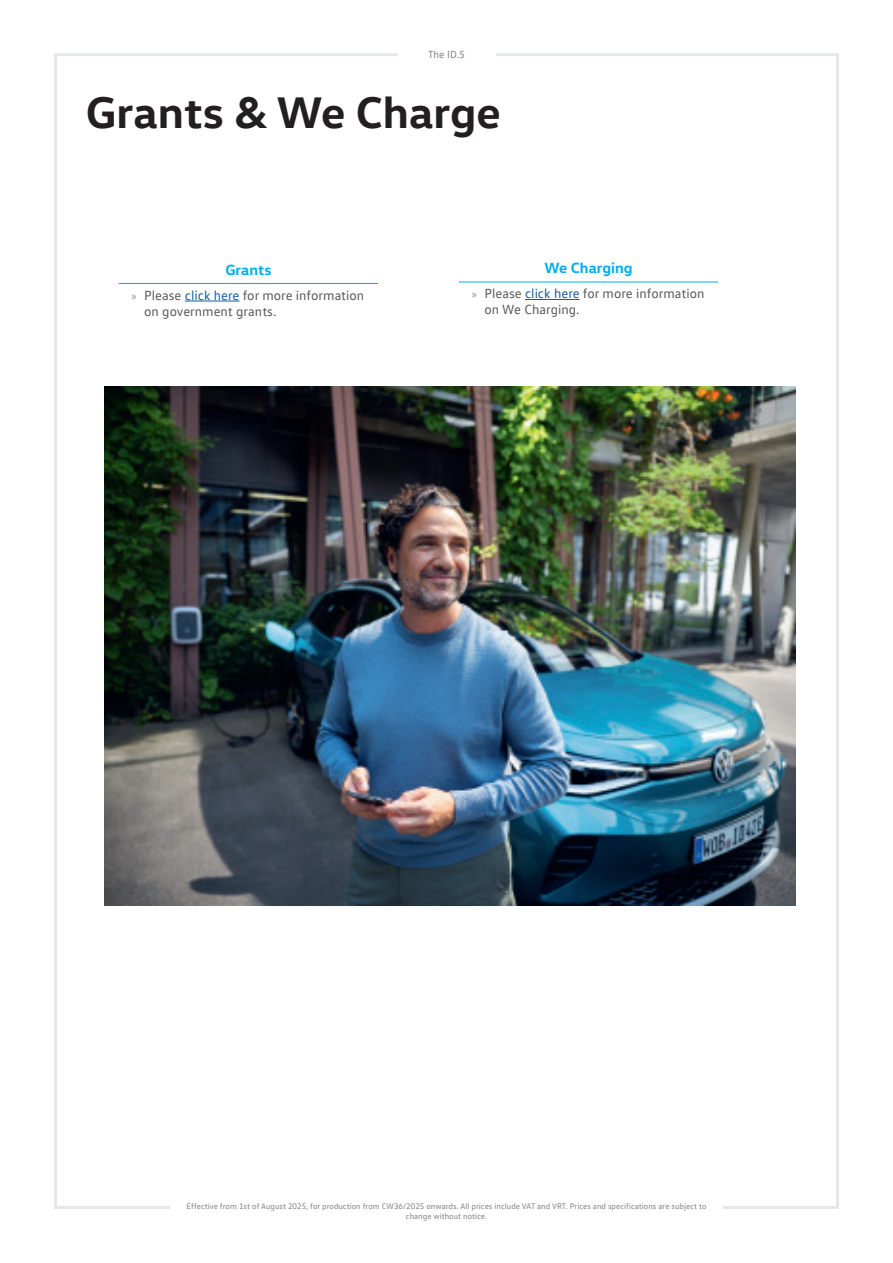
<style>
.page{position:relative;width:893px;height:1263px;background:#fff}
.page>*{position:absolute;margin:0;border:0;box-sizing:border-box;transform-origin:0 0}
.Page_heading{font:700 45px "VW Head";color:#231f20}
.List_headings_-_spacing{font:700 15px "VW Head";color:#00aeef}
.t1{font:13.5px/16.2px "VW Text";color:#57585a}
.t2{font:10.5px "VW Text";color:#808285}
.t3{font:8.25px/9.9px "VW Text";color:#808285;text-align:center}
.s1{font-family:"Myriad Pro";font-size:12px;color:#87898c}
.s2{color:#175d9e}
</style>
<div class="page">
<hr style="left:119px;top:283px;width:259px;height:1px;background:#00aeef">
<hr style="left:185px;top:301px;width:55px;height:1px;background:#175d9e">
<hr style="left:459px;top:282px;width:259px;height:1px;background:#00aeef">
<hr style="left:525px;top:299px;width:55px;height:1px;background:#175d9e">
<img style="left:104px;top:387px;width:691px;height:518px">
<p class="t2" style="left:428px;top:47px;width:39px">The ID.5</p>
<p class="Page_heading" style="left:86px;top:83px;width:416px">Grants &amp; We Charge</p>
<p class="List_headings_-_spacing" style="left:225px;top:260px;width:48px">Grants</p>
<p class="t1" style="left:144px;top:286px;width:221px;text-indent:-13px"><span class="s1">»</span> Please <span class="s2">click here</span> for more information on government grants.</p>
<p class="List_headings_-_spacing" style="left:545px;top:258px;width:89px">We Charging</p>
<p class="t1" style="left:484px;top:285px;width:221px;text-indent:-13px"><span class="s1">»</span> Please <span class="s2">click here</span> for more information on We Charging.</p>
<p class="t3" style="left:187px;top:1201px;width:521px">Effective from 1st of August 2025, for production from CW36/2025 onwards. All prices include VAT and VRT. Prices and specifications are subject to change without notice.</p>
</div>
